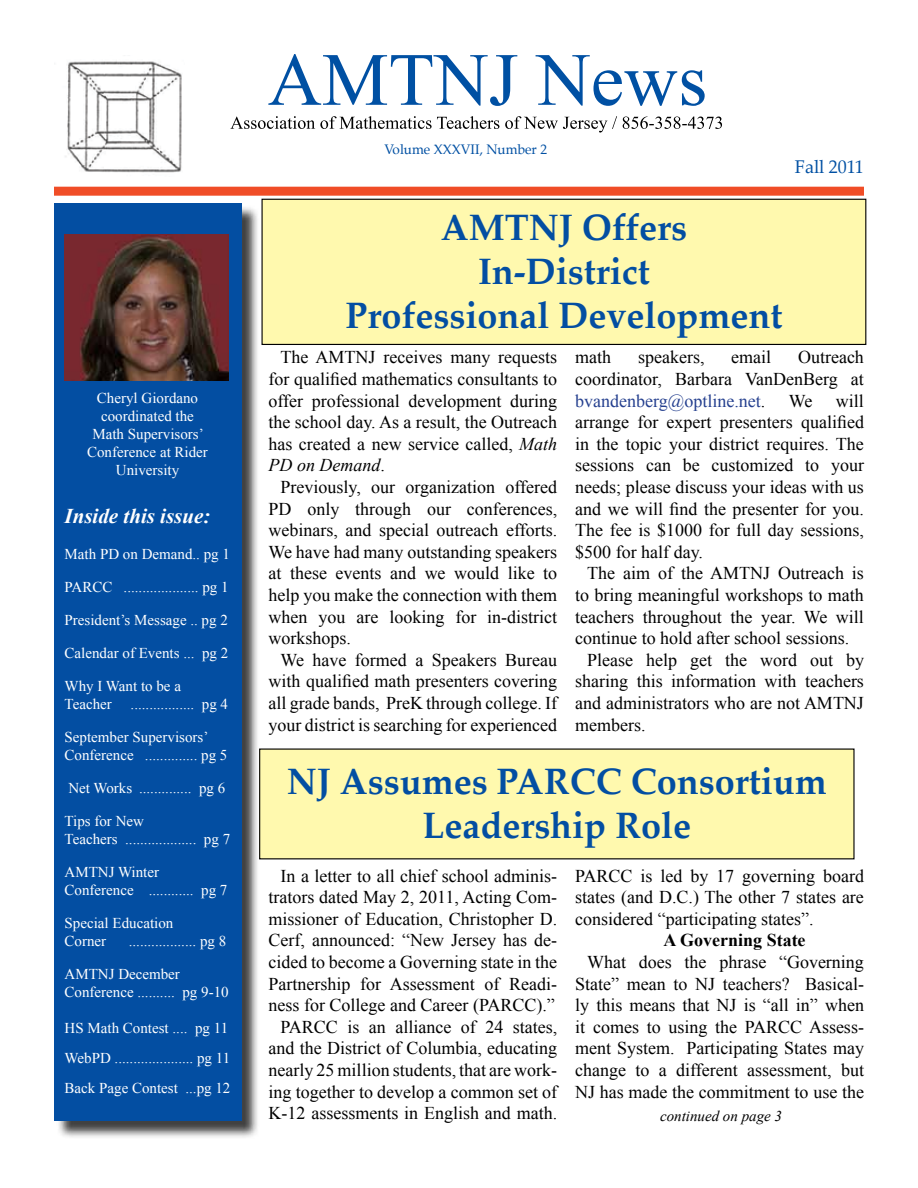
<style>
.page{position:relative;width:918px;height:1188px;background:#fff}
.page>*{position:absolute;margin:0;border:0;box-sizing:border-box;transform-origin:0 0}
.t1{font:700 36.75px/44.1px "Palatino";color:#034ea2;text-align:center}
.t2{font:italic 700 21px "Times New Roman";color:#fff}
.t3{font:18px/21.6px "Times New Roman";color:#000;text-align:justify}
.t4{font:700 18px "Times New Roman";color:#000}
.t5{font:18px "Palatino";color:#0050a3}
.t6{font:15px/18px "Times New Roman";color:#fff}
.t7{font:italic 15px "Times New Roman";color:#000}
.t8{font:13.5px "Palatino";color:#0050a3}
.s1{font-style:italic}
.s2{color:#25408f}
</style>
<div class="page">
<svg style="left:268px;top:54px;width:437px;height:52px"></svg>
<svg style="left:230px;top:116px;width:492px;height:17px"></svg>
<img style="left:65px;top:61px;width:117px;height:112px">
<div style="left:54px;top:187px;width:810px;height:9px;background:#f04d27"></div>
<div style="left:56px;top:206px;width:204px;height:933px;background:#000;opacity:.75"></div>
<div style="left:54px;top:203px;width:187px;height:917px;background:#034ea2"></div>
<img style="left:65px;top:234px;width:164px;height:147px">
<div style="left:262px;top:199px;width:604px;height:145px;background:#fff9ae"></div>
<div style="left:262px;top:199px;width:604px;height:146px;border:1px solid #000"></div>
<div style="left:260px;top:749px;width:594px;height:110px;background:#fff9ae"></div>
<p class="t6" style="left:87px;top:388px;width:122px;text-align:center">Cheryl Giordano coordinated the<br>Math Supervisors’<br>Conference at Rider<br>University</p>
<p class="t2" style="left:65px;top:502px;width:147px">Inside this issue:</p>
<p class="t6" style="left:65px;top:545px;width:167px">Math PD on Demand.. pg 1</p>
<p class="t6" style="left:65px;top:578px;width:166px">PARCC .................... pg 1</p>
<p class="t6" style="left:65px;top:611px;width:165px">President’s Message .. pg 2</p>
<p class="t6" style="left:65px;top:644px;width:165px">Calendar of Events ... pg 2</p>
<p class="t6" style="left:65px;top:677px;width:165px">Why I Want to be a<br>Teacher ................. pg 4</p>
<p class="t6" style="left:65px;top:728px;width:164px">September Supervisors’<br>Conference .............. pg 5</p>
<p class="t6" style="left:68px;top:779px;width:158px">Net Works .............. pg 6</p>
<p class="t6" style="left:65px;top:812px;width:167px">Tips for New<br>Teachers ................... pg 7</p>
<p class="t6" style="left:65px;top:863px;width:164px">AMTNJ Winter<br>Conference ............ pg 7</p>
<p class="t6" style="left:65px;top:914px;width:110px">Special Education<br>Corner</p>
<p class="t6" style="left:129px;top:932px;width:99px">.................. pg 8</p>
<p class="t6" style="left:65px;top:965px;width:166px">AMTNJ December<br>Conference .......... pg 9-10</p>
<p class="t6" style="left:65px;top:1013px;width:167px;line-height:30px">HS Math Contest .... pg 11<br>WebPD ..................... pg 11<br>Back Page Contest ...pg 12</p>
<p class="t8" style="left:384px;top:138px;width:164px">Volume XXXVII, Number 2</p>
<p class="t5" style="left:795px;top:152px;width:70px">Fall 2011</p>
<h1 class="t1" style="left:345px;top:205px;width:438px">AMTNJ Offers<br>In-District<br>Professional Development</h1>
<p class="t3" style="left:269px;top:346px;width:290px;text-indent:12px">The AMTNJ receives many requests for qualified mathematics consultants to offer professional development during the school day. As a result, the Outreach has created a new service called, <span class="s1">Math PD on Demand</span>.</p>
<p class="t3" style="left:269px;top:476px;width:290px;text-indent:12px">Previously, our organization offered PD only through our conferences, webinars, and special outreach efforts.<br>We have had many outstanding speakers at these events and we would like to help you make the connection with them when you are looking for in-district workshops.</p>
<p class="t3" style="left:269px;top:649px;width:290px;text-indent:12px">We have formed a Speakers Bureau with qualified math presenters covering all grade bands, PreK through college. If your district is searching for experienced</p>
<p class="t3" style="left:575px;top:346px;width:290px;text-indent:223px">Outreach coordinator, Barbara VanDenBerg at <span class="s2">bvandenberg@optline.net</span>.</p>
<p class="t3" style="left:575px;top:346px;width:37px">math</p>
<p class="t3" style="left:638px;top:346px;width:68px">speakers,</p>
<p class="t3" style="left:731px;top:346px;width:41px">email</p>
<p class="t3" style="left:575px;top:390px;width:290px;text-indent:261px">will arrange for expert presenters qualified in the topic your district requires. The sessions can be customized to your needs; please discuss your ideas with us and we will find the presenter for you.<br>The fee is $1000 for full day sessions, $500 for half day.</p>
<p class="t3" style="left:587px;top:562px;width:278px">The aim of the AMTNJ Outreach is</p>
<p class="t3" style="left:575px;top:584px;width:290px">to bring meaningful workshops to math</p>
<p class="t3" style="left:575px;top:606px;width:290px">teachers throughout the year. We will</p>
<p class="t3" style="left:575px;top:627px;width:275px">continue to hold after school sessions.</p>
<p class="t3" style="left:587px;top:649px;width:278px">Please help get the word out by</p>
<p class="t3" style="left:575px;top:670px;width:290px">sharing this information with teachers</p>
<p class="t3" style="left:575px;top:692px;width:290px">and administrators who are not AMTNJ</p>
<p class="t3" style="left:575px;top:714px;width:72px">members.</p>
<p class="t3" style="left:789px;top:390px;width:25px">We</p>
<h1 class="t1" style="left:287px;top:759px;width:542px">NJ Assumes PARCC Consortium<br>Leadership Role</h1>
<p class="t3" style="left:269px;top:865px;width:290px;text-align:right">In a letter to all chief school adminis&shy;trators dated May 2, 2011, Acting Com&shy;missioner of Education, Christopher D.<br>Cerf, announced: “New Jersey has de&shy;cided to become a Governing state in the Partnership for Assessment of Readi&shy;ness for College and Career (PARCC).” PARCC is an alliance of 24 states, and the District of Columbia, educating nearly 25 million students, that are work&shy;ing together to develop a common set of K-12 assessments in English and math.</p>
<p class="t3" style="left:575px;top:865px;width:290px">PARCC is led by 17 governing board states (and D.C.) The other 7 states are considered “participating states”.</p>
<p class="t4" style="left:664px;top:928px;width:144px">A Governing State</p>
<p class="t3" style="left:575px;top:951px;width:290px;text-indent:12px">What does the phrase “Governing State” mean to NJ teachers? Basical&shy;ly this means that NJ is “all in” when it comes to using the PARCC Assess&shy;ment System. Participating States may change to a different assessment, but NJ has made the commitment to use the</p>
<p class="t7" style="left:660px;top:1105px;width:124px">continued on page 3</p>
</div>
